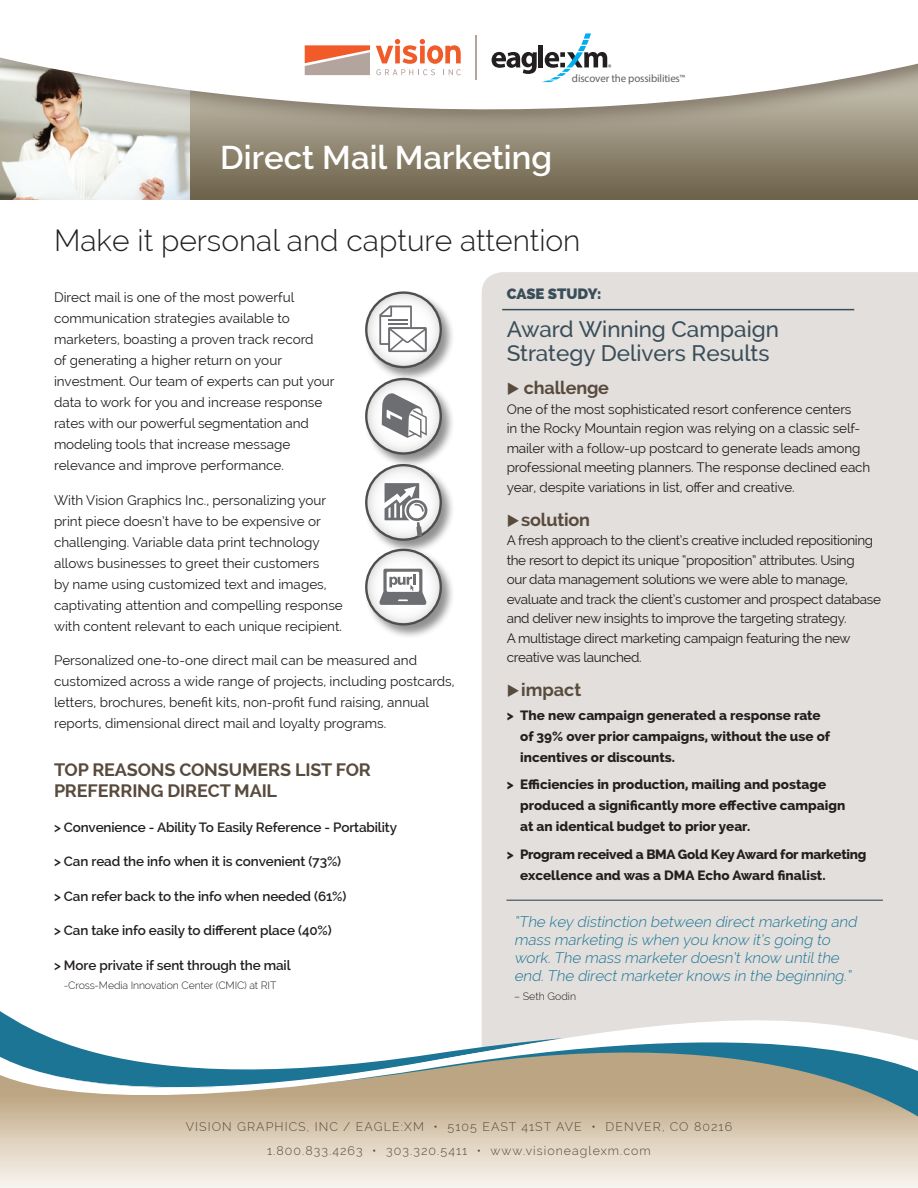
<style>
.page{position:relative;width:918px;height:1188px;background:#fff}
.page>*{position:absolute;margin:0;border:0;box-sizing:border-box;transform-origin:0 0}
.t1{font:600 33px "Raleway";color:#fff}
.t2{font:300 30px "Raleway";color:#231f20}
.t3{font:500 22.5px/24px "Raleway";color:#394e59}
.body{font:700 18px/21px "Raleway";letter-spacing:-.01em;color:#584a3d}
.result_1st_bullet{font:700 18px "Raleway";color:#584a3d}
.t4{font:italic 300 15px/18px "Raleway";color:#197596}
.t5{font:800 15px "Raleway";color:#394e59}
.body-2{font:13.5px/21px "Raleway";letter-spacing:-.01em;color:#231f20}
.result_1st_bullet-2{font:800 13.5px/21px "Raleway";color:#231f20}
.t6{font:600 13.5px "Raleway";letter-spacing:-.01em;color:#231f20}
.result_1st_bullet-3{font:800 13.5px/21px "Raleway";letter-spacing:-.02em;color:#231f20}
.t7{font:300 12.3px "Raleway";letter-spacing:.085em;color:#584a3d}
.t8{font:10.95px "Myriad Pro";letter-spacing:-.015em;color:#616164}
.t9{font:300 10.5px "Raleway";letter-spacing:-.01em;color:#231f20}
.s1{font-size:9.15px}
</style>
<div class="page">
<div style="left:481px;top:272px;width:437px;height:732px;background:#e2dfdc"></div>
<svg style="left:0;top:1127px;width:918px;height:61px;background:#e7ddcf"></svg>
<svg style="left:481px;top:1000px;width:83px;height:4px"></svg>
<div style="left:0;top:1122px;width:918px;height:5px;background:#d3c2a8"></div>
<svg style="left:0;top:1004px;width:918px;height:118px"></svg>
<div style="left:176px;top:25px;width:742px;height:174px;background:#756a53"></div>
<img style="left:0;top:174px;width:190px;height:25px">
<svg style="left:0;top:25px;width:918px;height:149px"></svg>
<hr style="left:502px;top:309px;width:352px;height:1px;background:#394e59">
<hr style="left:507px;top:900px;width:376px;height:1px;background:#394e59">
<div style="left:295px;top:24px;width:399px;height:69px;background:#fff"></div>
<svg style="left:376px;top:39px;width:85px;height:36px"></svg>
<svg style="left:305px;top:45px;width:65px;height:30px;background:#d1927c"></svg>
<hr style="left:475px;top:35px;width:2px;height:44px;background:#b3a59e">
<svg style="left:492px;top:33px;width:119px;height:49px"></svg>
<div style="left:365px;top:291px;width:107px;height:349px;background:#231f20;opacity:.5"></div>
<svg style="left:366px;top:293px;width:75px;height:74px"></svg>
<div style="left:365px;top:291px;width:77px;height:77px;border:2px solid #4d4e4e;border-radius:50%"></div>
<svg style="left:379px;top:306px;width:48px;height:46px"></svg>
<svg style="left:366px;top:379px;width:75px;height:74px"></svg>
<div style="left:365px;top:378px;width:77px;height:77px;border:2px solid #4d4e4e;border-radius:50%"></div>
<svg style="left:382px;top:392px;width:45px;height:46px"></svg>
<svg style="left:366px;top:550px;width:75px;height:74px"></svg>
<div style="left:365px;top:549px;width:77px;height:77px;border:2px solid #4d4e4e;border-radius:50%"></div>
<svg style="left:380px;top:569px;width:46px;height:36px"></svg>
<svg style="left:366px;top:465px;width:75px;height:75px"></svg>
<div style="left:365px;top:464px;width:77px;height:77px;border:2px solid #4d4e4e;border-radius:50%"></div>
<svg style="left:385px;top:483px;width:43px;height:54px"></svg>
<p class="t8" style="left:572px;top:72px;width:115px">discover the possibilities<span class="s1">™</span></p>
<p class="t1" style="left:220px;top:139px;width:333px">Direct Mail Marketing</p>
<p class="t2" style="left:54px;top:223px;width:528px">Make it personal and capture attention</p>
<p class="body-2" style="left:54px;top:287px;width:282px">Direct mail is one of the most powerful communication strategies available to marketers, boasting a proven track record<br>of generating a higher return on your investment. Our team of experts can put your data to work for you and increase response rates with our powerful segmentation and modeling tools that increase message relevance and improve performance.</p>
<p class="body-2" style="left:54px;top:489px;width:290px">With Vision Graphics Inc., personalizing your print piece doesn’t have to be expensive or challenging. Variable data print technology allows businesses to greet their customers<br>by name using customized text and images, captivating attention and compelling response with content relevant to each unique recipient.</p>
<p class="body-2" style="left:54px;top:650px;width:402px">Personalized one-to-one direct mail can be measured and customized across a wide range of projects, including postcards, letters, brochures, benefit kits, non-profit fund raising, annual reports, dimensional direct mail and loyalty programs.</p>
<p class="body" style="left:54px;top:759px;width:318px">TOP REASONS CONSUMERS LIST FOR<br>PREFERRING DIRECT MAIL</p>
<p class="t6" style="left:54px;top:819px;width:345px">&gt; Convenience - Ability To Easily Reference - Portability</p>
<p class="t6" style="left:54px;top:854px;width:289px">&gt; Can read the info when it is convenient (73%)</p>
<p class="t6" style="left:54px;top:888px;width:294px">&gt; Can refer back to the info when needed (61%)</p>
<p class="t6" style="left:54px;top:923px;width:279px">&gt; Can take info easily to different place (40%)</p>
<p class="t6" style="left:54px;top:957px;width:238px">&gt; More private if sent through the mail</p>
<p class="t9" style="left:64px;top:979px;width:214px">-Cross-Media Innovation Center (CMIC) at RIT</p>
<p class="t5" style="left:507px;top:285px;width:96px">CASE STUDY:</p>
<p class="t3" style="left:507px;top:317px;width:274px">Award Winning Campaign<br>Strategy Delivers Results</p>
<p class="body" style="left:507px;top:378px;width:104px">◆ challenge</p>
<p class="body-2" style="left:507px;top:399px;width:365px;line-height:19.5px">One of the most sophisticated resort conference centers<br>in the Rocky Mountain region was relying on a classic self&shy;mailer with a follow-up postcard to generate leads among professional meeting planners. The response declined each year, despite variations in list, offer and creative.</p>
<p class="body" style="left:507px;top:509px;width:85px">◆solution</p>
<p class="body-2" style="left:507px;top:531px;width:376px;line-height:19.5px">A fresh approach to the client’s creative included repositioning the resort to depict its unique “proposition” attributes. Using<br>our data management solutions we were able to manage, evaluate and track the client’s customer and prospect database and deliver new insights to improve the targeting strategy.<br>A multistage direct marketing campaign featuring the new creative was launched.</p>
<p class="result_1st_bullet" style="left:507px;top:679px;width:76px">◆impact</p>
<p class="result_1st_bullet-2" style="left:520px;top:705px;width:312px;text-indent:-14px">&gt; The new campaign generated a response rate of 39% over prior campaigns, without the use of incentives or discounts.</p>
<p class="result_1st_bullet-2" style="left:520px;top:774px;width:327px;text-indent:-14px">&gt; Efficiencies in production, mailing and postage produced a significantly more effective campaign at an identical budget to prior year.</p>
<p class="result_1st_bullet-3" style="left:520px;top:844px;width:348px;text-indent:-14px">&gt; Program received a BMA Gold Key Award for marketing excellence and was a DMA Echo Award finalist.</p>
<p class="t4" style="left:514px;top:912px;width:347px">“The key distinction between directmarketing and mass marketing is when you know it’s going to work.The mass marketerdoesn’tknow untilthe end.The directmarketerknows in the beginning.”</p>
<p class="t9" style="left:514px;top:990px;width:64px">– Seth Godin</p>
<p class="t7" style="left:186px;top:1120px;width:548px">VISION GRAPHICS, INC / EAGLE:XM • 5105 EAST 41ST AVE • DENVER, CO 80216</p>
<p class="t7" style="left:267px;top:1144px;width:385px">1.800.833.4263 • 303.320.5411 • www.visioneaglexm.com</p>
</div>
